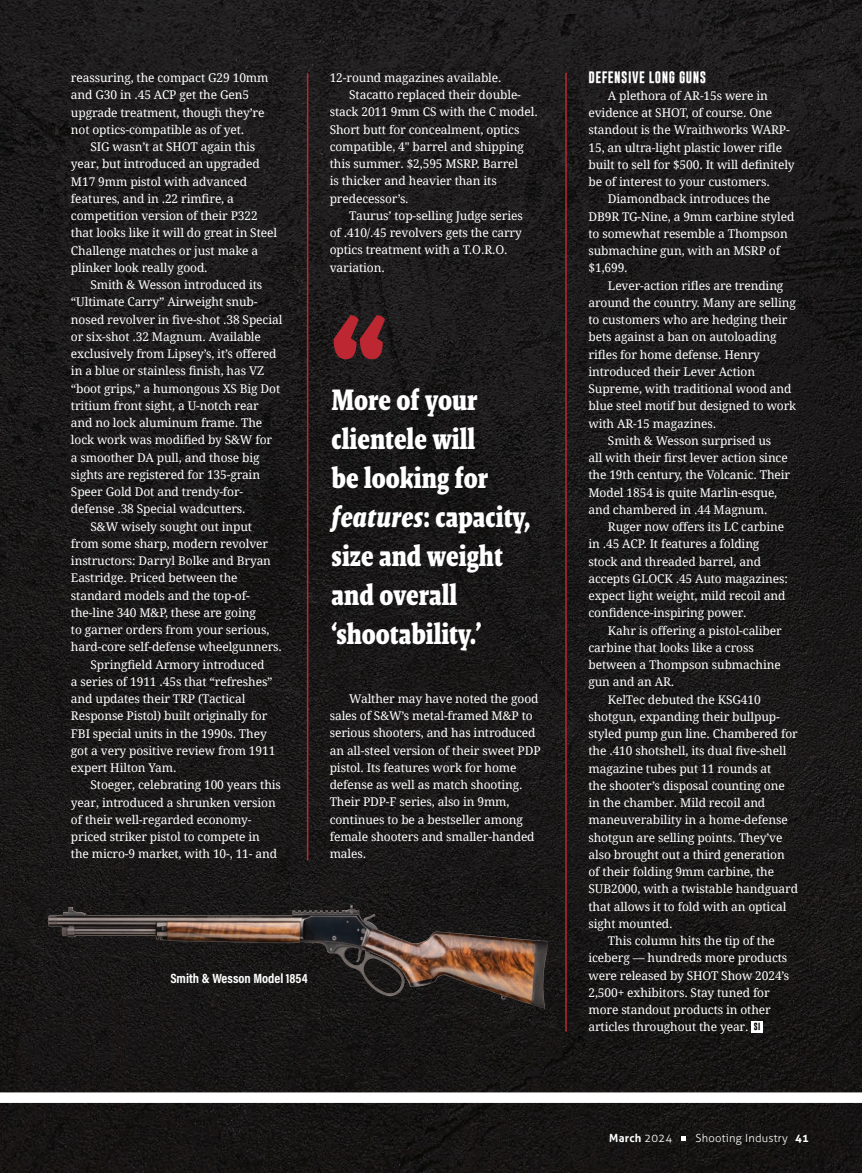
<style>
.page{position:relative;width:862px;height:1173px;background:#fff}
.page>*{position:absolute;margin:0;border:0;box-sizing:border-box;transform-origin:0 0}
.Lead_Subhead{font:700 150px "Malaga Narrow OTCE";color:#bc2732}
.Lead_Subhead-2{font:700 30px/39px "Malaga Narrow OTCE";color:#fff}
.Lead_Subhead-3{font:700 13.5px "Acumin Pro Cond";color:#fff}
.t1{font:12px/17.2px "Droid Serif";letter-spacing:-.01em;color:#fff}
.t2{font:700 12px "Gobold";letter-spacing:.04em;color:#fff}
.t3{font:300 11.25px "Aller";letter-spacing:.02em;color:#fff}
.t4{font:700 11.25px "Aller";letter-spacing:.02em;color:#fff}
.t5{font:700 7.5px "Gobold";color:#000}
.s1{font-style:italic}
.s2{font-weight:300}
.s3{font-weight:700}
</style>
<div class="page">
<img style="left:0;top:0;width:862px;height:1172px">
<div style="left:751px;top:1020px;width:12px;height:12px;background:#fff"></div>
<hr style="left:565px;top:73px;width:2px;height:958px;background:#bc2732">
<hr style="left:307px;top:73px;width:1px;height:787px;background:#bc2732">
<div style="left:0;top:1092px;width:862px;height:10px;background:#fff"></div>
<img style="left:41px;top:898px;width:512px;height:119px">
<svg style="left:682px;top:1136px;width:4px;height:4px"></svg>
<p class="t1" style="left:71px;top:69px;width:199px">reassuring, the compact G29 10mm and G30 in .45 ACP get the Gen5 upgrade treatment, though they’re not optics-compatible as of yet.</p>
<p class="t1" style="left:71px;top:138px;width:208px;text-indent:20px">SIG wasn’t at SHOT again this year, but introduced an upgraded<br>M17 9mm pistol with advanced features, and in .22 rimfire, a competition version of their P322 that looks like it will do great in Steel<br>Challenge matches or just make a plinker look really good.</p>
<p class="t1" style="left:71px;top:276px;width:213px;text-indent:20px">Smith &amp; Wesson introduced its “Ultimate Carry” Airweight snub&shy;nosed revolver in five-shot .38 Special or six-shot .32 Magnum. Available exclusively from Lipsey’s, it’s offered in a blue or stainless finish, has VZ “boot grips,” a humongous XS Big Dot tritium front sight, a U-notch rear and no lock aluminum frame. The lock work was modified by S&amp;W for<br>a smoother DA pull, and those big sights are registered for 135-grain Speer Gold Dot and trendy-for&shy;defense .38 Special wadcutters.</p>
<p class="t1" style="left:71px;top:517px;width:212px;text-indent:20px">S&amp;W wisely sought out input from some sharp, modern revolver instructors: Darryl Bolke and Bryan Eastridge. Priced between the standard models and the top-of&shy;the-line 340 M&amp;P, these are going<br>to garner orders from your serious, hard-core self-defense wheelgunners.</p>
<p class="t1" style="left:71px;top:655px;width:206px;text-indent:20px">Springfield Armory introduced<br>a series of 1911 .45s that “refreshes” and updates their TRP (Tactical<br>Response Pistol) built originally for<br>FBI special units in the 1990s. They got a very positive review from 1911 expert Hilton Yam.</p>
<p class="t1" style="left:71px;top:776px;width:212px;text-indent:20px">Stoeger, celebrating 100 years this year, introduced a shrunken version of their well-regarded economy&shy;priced striker pistol to compete in<br>the micro-9 market, with 10-, 11- and</p>
<p class="t1" style="left:330px;top:68px;width:173px">12-round magazines available.</p>
<p class="t1" style="left:330px;top:86px;width:210px;text-indent:20px">Stacatto replaced their double&shy;stack 2011 9mm CS with the C model.<br>Short butt for concealment, optics compatible, 4" barrel and shipping this summer. $2,595 MSRP. Barrel<br>is thicker and heavier than its predecessor’s.</p>
<p class="t1" style="left:330px;top:206px;width:195px;text-indent:20px">Taurus’ top-selling Judge series of .410/.45 revolvers gets the carry optics treatment with a T.O.R.O. variation.</p>
<p class="Lead_Subhead" style="left:332px;top:286px;width:56px">“</p>
<p class="Lead_Subhead-2" style="left:332px;top:380px;width:200px">More of your clientele will<br>be looking for <span class="s1">features</span>: capacity, size and weight and overall ‘shootability.’</p>
<p class="t1" style="left:330px;top:689px;width:212px;text-indent:20px">Walther may have noted the good sales of S&amp;W’s metal-framed M&amp;P to serious shooters, and has introduced an all-steel version of their sweet PDP pistol. Its features work for home defense as well as match shooting.<br>Their PDP-F series, also in 9mm, continues to be a bestseller among female shooters and smaller-handed males.</p>
<p class="Lead_Subhead-3" style="left:170px;top:969px;width:139px">Smith &amp; Wesson Model 1854</p>
<p class="t2" style="left:588px;top:69px;width:119px">DEFENSIVE LONG GUNS</p>
<p class="t1" style="left:588px;top:87px;width:208px;text-indent:20px">A plethora of AR-15s were in evidence at SHOT, of course. One standout is the Wraithworks WARP-15, an ultra-light plastic lower rifle built to sell for $500. It will definitely be of interest to your customers.</p>
<p class="t1" style="left:588px;top:190px;width:208px;text-indent:20px">Diamondback introduces the<br>DB9R TG-Nine, a 9mm carbine styled to somewhat resemble a Thompson submachine gun, with an MSRP of $1,699.</p>
<p class="t1" style="left:588px;top:276px;width:209px;text-indent:20px">Lever-action rifles are trending around the country. Many are selling to customers who are hedging their bets against a ban on autoloading rifles for home defense. Henry introduced their Lever Action<br>Supreme, with traditional wood and blue steel motif but designed to work with AR-15 magazines.</p>
<p class="t1" style="left:588px;top:431px;width:203px;text-indent:20px">Smith &amp; Wesson surprised us<br>all with their first lever action since the 19th century, the Volcanic. Their Model 1854 is quite Marlin-esque, and chambered in .44 Magnum.</p>
<p class="t1" style="left:588px;top:518px;width:201px;text-indent:20px">Ruger now offers its LC carbine in .45 ACP. It features a folding stock and threaded barrel, and accepts GLOCK .45 Auto magazines: expect light weight, mild recoil and confidence-inspiring power.</p>
<p class="t1" style="left:588px;top:621px;width:195px;text-indent:20px">Kahr is offering a pistol-caliber carbine that looks like a cross between a Thompson submachine gun and an AR.</p>
<p class="t1" style="left:588px;top:690px;width:211px;text-indent:20px">KelTec debuted the KSG410 shotgun, expanding their bullpup&shy;styled pump gun line. Chambered for the .410 shotshell, its dual five-shell magazine tubes put 11 rounds at<br>the shooter’s disposal counting one in the chamber. Mild recoil and maneuverability in a home-defense shotgun are selling points. They’ve also brought out a third generation of their folding 9mm carbine, the SUB2000, with a twistable handguard that allows it to fold with an optical sight mounted.</p>
<p class="t1" style="left:588px;top:932px;width:202px;text-indent:20px">This column hits the tip of the iceberg — hundreds more products were released by SHOT Show 2024’s<br>2,500+ exhibitors. Stay tuned for more standout products in other articles throughout the year.</p>
<p class="t5" style="left:754px;top:1021px;width:8px">SI</p>
<p class="t4" style="left:609px;top:1131px;width:65px">March <span class="s2">2024</span></p>
<p class="t3" style="left:695px;top:1131px;width:115px">Shooting Industry <span class="s3">41</span></p>
</div>
